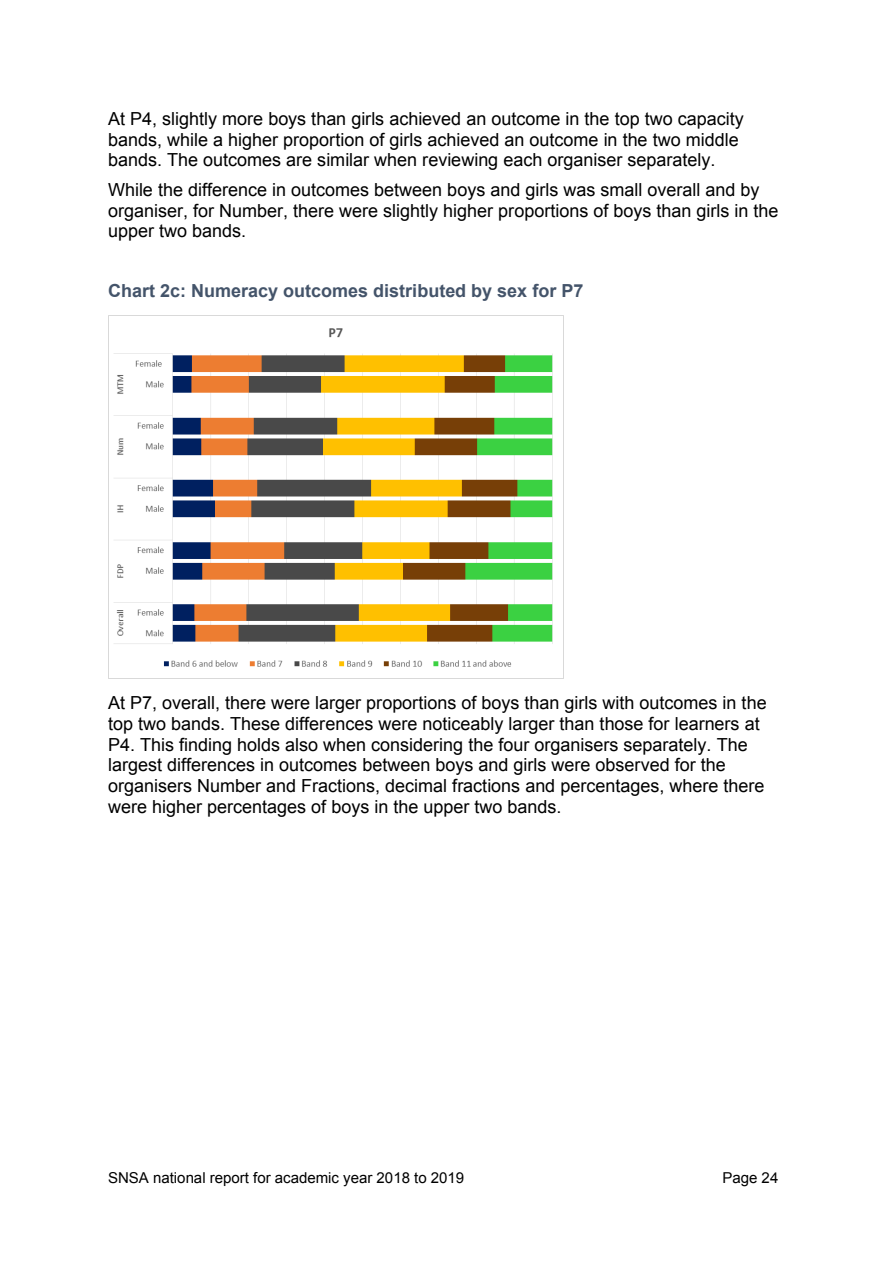
<style>
.page{position:relative;width:893px;height:1263px;background:#fff}
.page>*{position:absolute;margin:0;border:0;box-sizing:border-box;transform-origin:0 0}
.t1{font:18px/20.7px "Arial";color:#000}
.t2{font:700 18px "Arial";color:#44546a}
.t3{font:15px "Arial";color:#000}
</style>
<div class="page">
<img style="left:108px;top:316px;width:456px;height:363px">
<p class="t1" style="left:108px;top:108px;width:637px">At P4, slightly more boys than girls achieved an outcome in the top two capacity bands, while a higher proportion of girls achieved an outcome in the two middle bands. The outcomes are similar when reviewing each organiser separately.</p>
<p class="t1" style="left:108px;top:180px;width:672px">While the difference in outcomes between boys and girls was small overall and by organiser, for Number, there were slightly higher proportions of boys than girls in the upper two bands.</p>
<p class="t2" style="left:108px;top:279px;width:477px">Chart 2c: Numeracy outcomes distributed by sex for P7</p>
<p class="t1" style="left:108px;top:693px;width:660px">At P7, overall, there were larger proportions of boys than girls with outcomes in the top two bands. These differences were noticeably larger than those for learners at P4. This finding holds also when considering the four organisers separately. The largest differences in outcomes between boys and girls were observed for the organisers Number and Fractions, decimal fractions and percentages, where there were higher percentages of boys in the upper two bands.</p>
<p class="t3" style="left:108px;top:1168px;width:358px">SNSA national report for academic year 2018 to 2019</p>
<p class="t3" style="left:722px;top:1168px;width:57px">Page 24</p>
</div>
